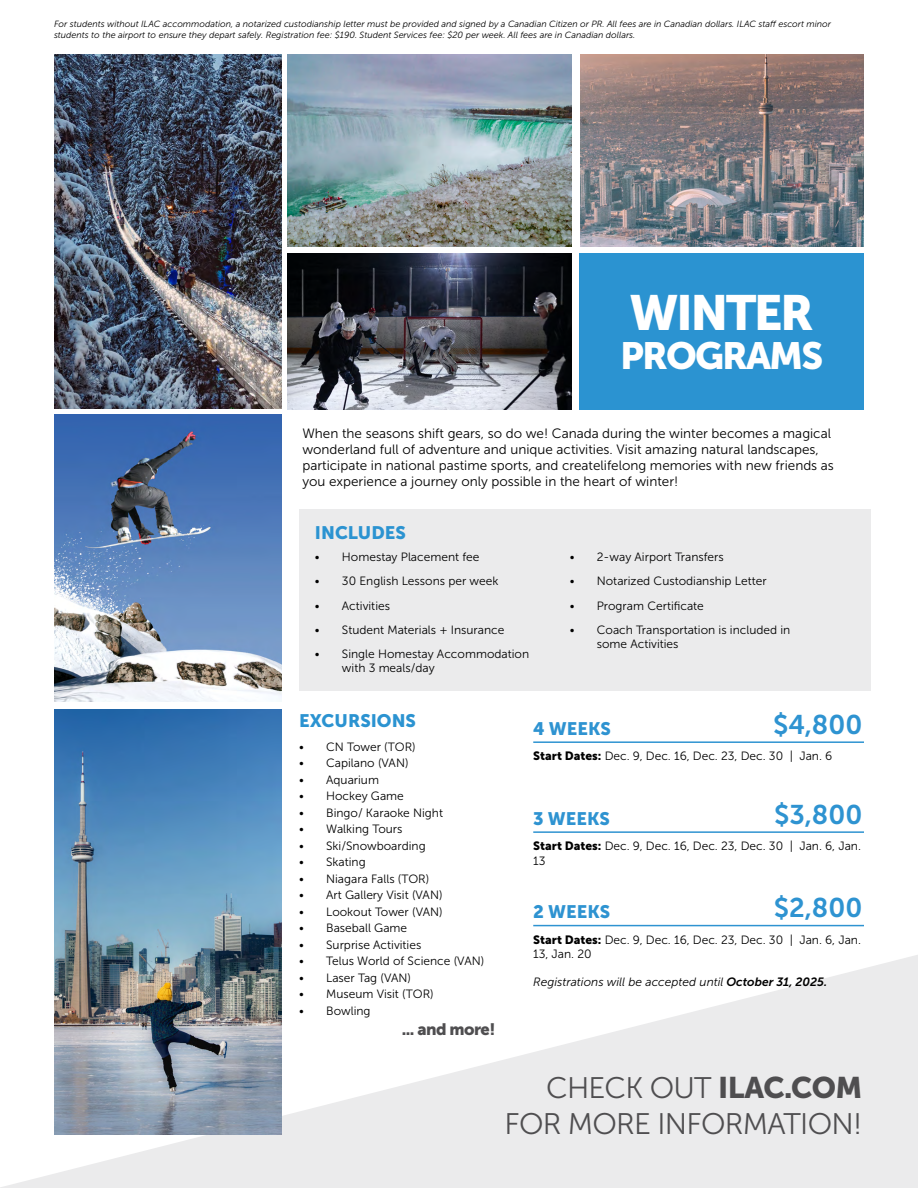
<style>
.page{position:relative;width:918px;height:1188px;background:#fff}
.page>*{position:absolute;margin:0;border:0;box-sizing:border-box;transform-origin:0 0}
.t1{font:49.2px "Museo Sans 900";letter-spacing:-.05em;color:#fff}
.t2{font:37.65px "Museo Sans 900";letter-spacing:-.05em;color:#fff}
.t3{font:29.7px/35.7px "Museo Sans 300";letter-spacing:-.025em;color:#4f4e50;text-align:right}
.t4{font:27px "Museo Sans 700";color:#2e93d1}
.t5{font:18px "Museo Sans 900";color:#2b93d1}
.t6{font:18px "Museo Sans 900";color:#2e93d1}
.t7{font:16.5px "Museo Sans 900";letter-spacing:-.03em;color:#4f4e50}
.t8{font:13.5px/16.2px "Museo Sans 300";color:#000}
.t9{font:12px/14.4px "Museo Sans 300";color:#000}
.t10{font:italic 12px "Museo Sans 300";color:#000}
.t11{font:italic 9px/10.8px "Museo Sans 300";color:#000}
.s1{font-family:"Museo Sans 900"}
.s2{font-family:"Museo Sans 700"}
</style>
<div class="page">
<svg style="left:0;top:955px;width:918px;height:233px;fill:#ebebec"></svg>
<div style="left:580px;top:254px;width:284px;height:156px;background:#2b93d1"></div>
<img style="left:54px;top:710px;width:227px;height:425px">
<img style="left:580px;top:54px;width:284px;height:192px">
<img style="left:54px;top:415px;width:227px;height:287px">
<img style="left:287px;top:254px;width:285px;height:156px">
<img style="left:54px;top:54px;width:227px;height:355px">
<img style="left:287px;top:54px;width:285px;height:192px">
<div style="left:299px;top:509px;width:571px;height:181px;background:#ebebec"></div>
<hr style="left:533px;top:741px;width:331px;height:2px;background:#2e93d1">
<hr style="left:533px;top:831px;width:331px;height:2px;background:#2e93d1">
<hr style="left:533px;top:925px;width:331px;height:1px;background:#2e93d1">
<p class="t11" style="left:54px;top:19px;width:779px">For students without ILAC accommodation, a notarized custodianship letter must be provided and signed by a Canadian Citizen or PR. All fees are in Canadian dollars. ILAC staff escort minor students to the airport to ensure they depart safely. Registration fee: $190. Student Services fee: $20 per week. All fees are in Canadian dollars.</p>
<h1 class="t1" style="left:630px;top:285px;width:186px">WINTER</h1>
<h2 class="t2" style="left:620px;top:334px;width:204px">PROGRAMS</h2>
<p class="t8" style="left:302px;top:425px;width:533px">When the seasons shift gears, so do we! Canada during the winter becomes a magical wonderland full of adventure and unique activities. Visit amazing natural landscapes, participate in national pastime sports, and createlifelong memories with new friends as you experience a journey only possible in the heart of winter!</p>
<h3 class="t5" style="left:315px;top:522px;width:92px">INCLUDES</h3>
<p class="t9" style="left:315px;top:550px;width:166px">• Homestay Placement fee</p>
<p class="t9" style="left:315px;top:574px;width:185px">• 30 English Lessons per week</p>
<p class="t9" style="left:315px;top:598px;width:77px">• Activities</p>
<p class="t9" style="left:315px;top:622px;width:191px">• Student Materials + Insurance</p>
<p class="t9" style="left:342px;top:647px;width:189px;text-indent:-27px">• Single Homestay Accommodation with 3 meals/day</p>
<p class="t9" style="left:570px;top:550px;width:156px">• 2-way Airport Transfers</p>
<p class="t9" style="left:570px;top:574px;width:198px">• Notarized Custodianship Letter</p>
<p class="t9" style="left:570px;top:598px;width:136px">• Program Certificate</p>
<p class="t9" style="left:597px;top:622px;width:195px;text-indent:-27px">• Coach Transportation is included in some Activities</p>
<h3 class="t5" style="left:299px;top:710px;width:118px">EXCURSIONS</h3>
<p class="t9" style="left:299px;top:739px;width:118px">• CN Tower (TOR)</p>
<p class="t9" style="left:299px;top:756px;width:111px">• Capilano (VAN)</p>
<p class="t9" style="left:299px;top:772px;width:81px">• Aquarium</p>
<p class="t9" style="left:299px;top:789px;width:106px">• Hockey Game</p>
<p class="t9" style="left:299px;top:805px;width:145px">• Bingo/ Karaoke Night</p>
<p class="t9" style="left:299px;top:822px;width:105px">• Walking Tours</p>
<p class="t9" style="left:299px;top:838px;width:128px">• Ski/Snowboarding</p>
<p class="t9" style="left:299px;top:855px;width:68px">• Skating</p>
<p class="t9" style="left:299px;top:871px;width:132px">• Niagara Falls (TOR)</p>
<p class="t9" style="left:299px;top:888px;width:145px">• Art Gallery Visit (VAN)</p>
<p class="t9" style="left:299px;top:904px;width:145px">• Lookout Tower (VAN)</p>
<p class="t9" style="left:299px;top:921px;width:110px">• Baseball Game</p>
<p class="t9" style="left:299px;top:937px;width:124px">• Surprise Activities</p>
<p class="t9" style="left:299px;top:954px;width:187px">• Telus World of Science (VAN)</p>
<p class="t9" style="left:299px;top:970px;width:113px">• Laser Tag (VAN)</p>
<p class="t9" style="left:299px;top:987px;width:136px">• Museum Visit (TOR)</p>
<p class="t9" style="left:299px;top:1003px;width:73px">• Bowling</p>
<h3 class="t7" style="left:402px;top:1020px;width:95px">... and more!</h3>
<h3 class="t6" style="left:533px;top:718px;width:79px">4 WEEKS</h3>
<h3 class="t4" style="left:773px;top:709px;width:91px">$4,800</h3>
<p class="t9" style="left:533px;top:749px;width:301px"><span class="s1">Start Dates:</span> Dec. 9, Dec. 16, Dec. 23, Dec. 30 | Jan. 6</p>
<h3 class="t6" style="left:533px;top:808px;width:78px">3 WEEKS</h3>
<h3 class="t4" style="left:774px;top:799px;width:90px">$3,800</h3>
<p class="t9" style="left:533px;top:839px;width:329px"><span class="s1">Start Dates:</span> Dec. 9, Dec. 16, Dec. 23, Dec. 30 | Jan. 6, Jan.<br>13</p>
<h3 class="t6" style="left:533px;top:901px;width:78px">2 WEEKS</h3>
<h3 class="t4" style="left:774px;top:893px;width:90px">$2,800</h3>
<p class="t9" style="left:533px;top:932px;width:329px"><span class="s1">Start Dates:</span> Dec. 9, Dec. 16, Dec. 23, Dec. 30 | Jan. 6, Jan.<br>13, Jan. 20</p>
<p class="t10" style="left:533px;top:976px;width:295px">Registrations will be accepted until <span class="s2">October 31, 2025.</span></p>
<h3 class="t3" style="left:504px;top:1071px;width:359px">CHECK OUT <span class="s1">ILAC.COM<br></span>FOR MORE INFORMATION!</h3>
</div>
